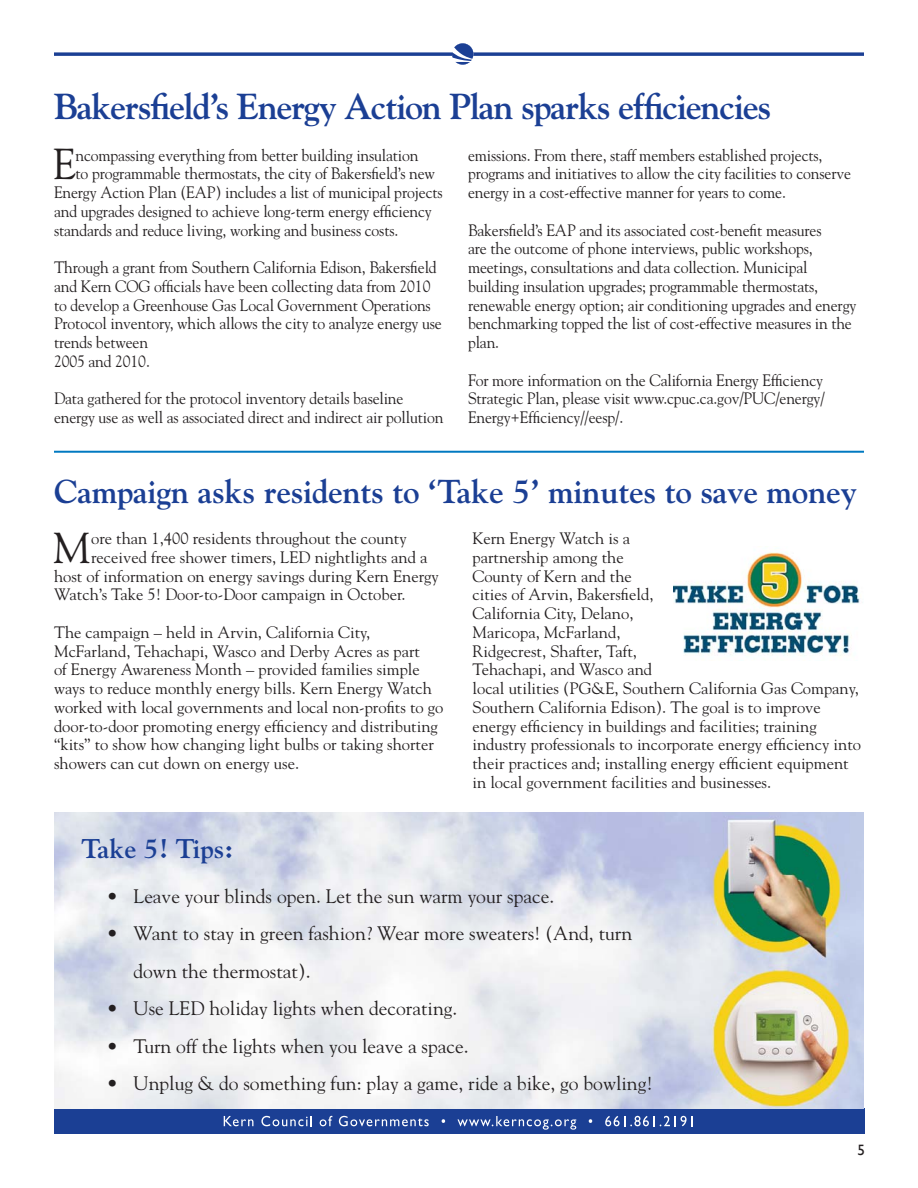
<style>
.page{position:relative;width:918px;height:1188px;background:#fff}
.page>*{position:absolute;margin:0;border:0;box-sizing:border-box;transform-origin:0 0}
.t1{font:43.2px "Goudy";color:#231f20;scale:.95 1}
.t2{font:43.2px "Goudy";color:#231f20}
.t3{font:700 36px "Goudy";letter-spacing:-.035em;color:#1b3f94}
.t4{font:700 33px "Goudy";letter-spacing:-.01em;color:#1b3f94}
.t5{font:700 27px "Goudy";color:#1b3f94}
.t6{font:19.5px/37.5px "Goudy";color:#231f20}
.t7{font:16.5px/18.8px "Goudy";letter-spacing:-.01em;color:#231f20;scale:.95 1}
.t8{font:16.5px/18.8px "Goudy";letter-spacing:-.01em;color:#231f20}
.t9{font:15px "Gill Sans";color:#231f20}
</style>
<div class="page">
<div style="left:54px;top:1109px;width:811px;height:25px;background:#1b3f94"></div>
<svg style="left:224px;top:1116px;width:29px;height:10px"></svg>
<svg style="left:261px;top:1116px;width:51px;height:10px"></svg>
<svg style="left:320px;top:1116px;width:12px;height:10px"></svg>
<svg style="left:339px;top:1116px;width:90px;height:10px"></svg>
<svg style="left:442px;top:1119px;width:3px;height:4px"></svg>
<svg style="left:457px;top:1116px;width:119px;height:14px"></svg>
<svg style="left:589px;top:1119px;width:3px;height:4px"></svg>
<svg style="left:605px;top:1116px;width:88px;height:10px"></svg>
<hr style="left:54px;top:53px;width:810px;height:3px;background:#1b3f94">
<svg style="left:452px;top:43px;width:21px;height:22px"></svg>
<hr style="left:54px;top:451px;width:810px;height:2px;background:#0079c1">
<img style="left:54px;top:812px;width:810px;height:297px">
<img style="left:673px;top:552px;width:187px;height:104px">
<h2 class="t3" style="left:54px;top:93px;width:719px">Bakersfield’s Energy Action Plan sparks efficiencies</h2>
<h1 class="t1" style="left:53px;top:147px;width:25px">E</h1>
<p class="t7" style="left:76px;top:147px;width:363px">ncompassing everything from better building insulation</p>
<p class="t7" style="left:468px;top:147px;width:405px">emissions. From there, staff members established projects, programs and initiatives to allow the city facilities to conserve energy in a cost-effective manner for years to come.</p>
<p class="t7" style="left:468px;top:222px;width:410px">Bakersfield’s EAP and its associated cost-benefit measures<br>are the outcome of phone interviews, public workshops, meetings, consultations and data collection. Municipal building insulation upgrades; programmable thermostats, renewable energy option; air conditioning upgrades and energy benchmarking topped the list of cost-effective measures in the plan.</p>
<p class="t7" style="left:468px;top:372px;width:377px;text-align:justify">For more information on the California Energy Efficiency Strategic Plan, please visit www.cpuc.ca.gov/PUC/energy/ Energy+Efficiency//eesp/.</p>
<p class="t7" style="left:76px;top:165px;width:380px">to programmable thermostats, the city of Bakersfield’s new</p>
<p class="t7" style="left:54px;top:184px;width:411px">Energy Action Plan (EAP) includes a list of municipal projects</p>
<p class="t7" style="left:54px;top:203px;width:399px">and upgrades designed to achieve long-term energy efficiency</p>
<p class="t7" style="left:54px;top:222px;width:364px">standards and reduce living, working and business costs.</p>
<p class="t7" style="left:54px;top:259px;width:410px">Through a grant from Southern California Edison, Bakersfield and Kern COG officials have been collecting data from 2010 to develop a Greenhouse Gas Local Government Operations Protocol inventory, which allows the city to analyze energy use trends between<br>2005 and 2010.</p>
<p class="t7" style="left:54px;top:390px;width:411px">Data gathered for the protocol inventory details baseline energy use as well as associated direct and indirect air pollution</p>
<h3 class="t4" style="left:54px;top:479px;width:804px">Campaign asks residents to ‘Take 5’ minutes to save money</h3>
<h1 class="t2" style="left:53px;top:531px;width:40px">M</h1>
<p class="t8" style="left:91px;top:530px;width:317px">ore than 1,400 residents throughout the county</p>
<p class="t8" style="left:91px;top:549px;width:338px">received free shower timers, LED nightlights and a</p>
<p class="t8" style="left:54px;top:568px;width:386px">host of information on energy savings during Kern Energy</p>
<p class="t8" style="left:54px;top:586px;width:353px">Watch’s Take 5! Door-to-Door campaign in October.</p>
<p class="t8" style="left:54px;top:624px;width:391px">The campaign – held in Arvin, California City, McFarland, Tehachapi, Wasco and Derby Acres as part<br>of Energy Awareness Month – provided families simple ways to reduce monthly energy bills. Kern Energy Watch worked with local governments and local non-profits to go door-to-door promoting energy efficiency and distributing “kits” to show how changing light bulbs or taking shorter showers can cut down on energy use.</p>
<p class="t8" style="left:472px;top:530px;width:390px">Kern Energy Watch is a<br>partnership among the<br>County of Kern and the<br>cities of Arvin, Bakersfield,<br>California City, Delano,<br>Maricopa, McFarland,<br>Ridgecrest, Shafter, Taft,<br>Tehachapi, and Wasco and<br>local utilities (PG&amp;E, Southern California Gas Company, Southern California Edison). The goal is to improve energy efficiency in buildings and facilities; training industry professionals to incorporate energy efficiency into their practices and; installing energy efficient equipment in local government facilities and businesses.</p>
<h3 class="t5" style="left:81px;top:838px;width:154px">Take 5! Tips:</h3>
<p class="t6" style="left:106px;top:879px;width:449px">• Leave your blinds open. Let the sun warm your space.</p>
<p class="t6" style="left:133px;top:916px;width:500px;text-indent:-27px">• Want to stay in green fashion? Wear more sweaters! (And, turn down the thermostat).</p>
<p class="t6" style="left:106px;top:991px;width:352px">• Use LED holiday lights when decorating.</p>
<p class="t6" style="left:106px;top:1029px;width:364px">• Turn off the lights when you leave a space.</p>
<p class="t6" style="left:106px;top:1066px;width:548px">• Unplug &amp; do something fun: play a game, ride a bike, go bowling!</p>
<p class="t9" style="left:857px;top:1142px;width:9px">5</p>
</div>
